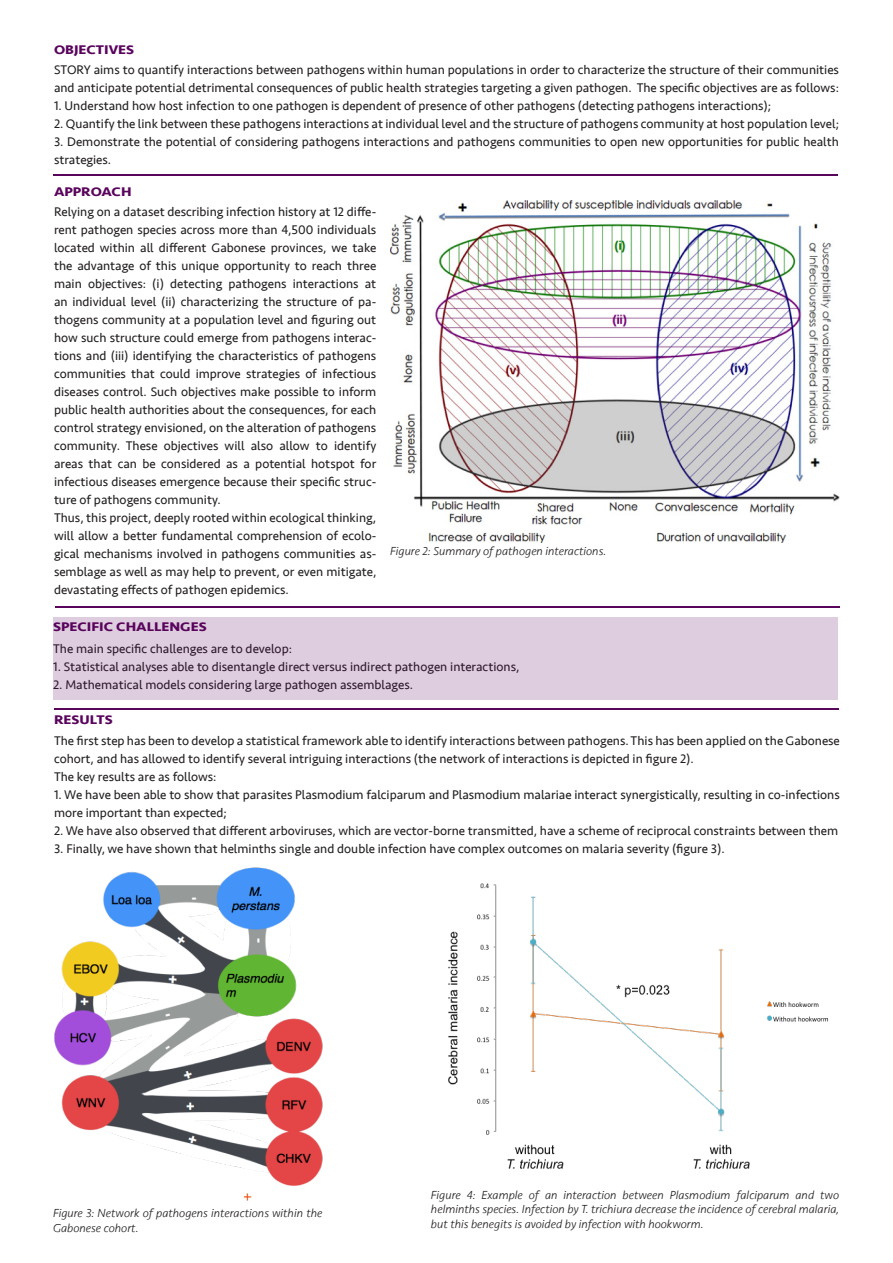
<style>
.page{position:relative;width:893px;height:1263px;background:#fff}
.page>*{position:absolute;margin:0;border:0;box-sizing:border-box;transform-origin:0 0}
.t1{font:12.9px/18px "Seravek";color:#231f20}
.t2{font:700 12.9px "Seravek";color:#59055c;scale:1.16 1}
.t3{font:italic 300 12px/14.4px "Seravek";color:#231f20}
</style>
<div class="page">
<img style="left:54px;top:867px;width:268px;height:334px">
<img style="left:448px;top:883px;width:380px;height:286px">
<img style="left:390px;top:201px;width:449px;height:341px">
<div style="left:53px;top:617px;width:785px;height:82px;background:#decddf"></div>
<hr style="left:53px;top:174px;width:785px;height:1px;background:#59055c">
<hr style="left:55px;top:606px;width:785px;height:2px;background:#59055c">
<hr style="left:54px;top:708px;width:785px;height:1px;background:#59055c">
<p class="t2" style="left:54px;top:39px;width:71px">OBJECTIVES</p>
<p class="t1" style="left:54px;top:61px;width:786px">STORY aims to quantify interactions between pathogens within human populations in order to characterize the structure of their communities and anticipate potential detrimental consequences of public health strategies targeting a given pathogen. The specific objectives are as follows:</p>
<p class="t1" style="left:54px;top:97px;width:719px">1. Understand how host infection to one pathogen is dependent of presence of other pathogens (detecting pathogens interactions);</p>
<p class="t1" style="left:54px;top:115px;width:786px">2. Quantify the link between these pathogens interactions at individual level and the structure of pathogens community at host population level;</p>
<p class="t1" style="left:54px;top:133px;width:786px">3. Demonstrate the potential of considering pathogens interactions and pathogens communities to open new opportunities for public health strategies.</p>
<p class="t2" style="left:54px;top:182px;width:68px">APPROACH</p>
<p class="t1" style="left:54px;top:203px;width:324px;text-align:justify">Relying on a dataset describing infection history at 12 diffe&shy;rent pathogen species across more than 4,500 individuals located within all different Gabonese provinces, we take the advantage of this unique opportunity to reach three main objectives: (i) detecting pathogens interactions at an individual level (ii) characterizing the structure of pa&shy;thogens community at a population level and figuring out how such structure could emerge from pathogens interac&shy;tions and (iii) identifying the characteristics of pathogens communities that could improve strategies of infectious diseases control. Such objectives make possible to inform public health authorities about the consequences, for each control strategy envisioned, on the alteration of pathogens community. These objectives will also allow to identify areas that can be considered as a potential hotspot for infectious diseases emergence because their specific struc&shy;ture of pathogens community.</p>
<p class="t1" style="left:54px;top:509px;width:324px;text-align:justify">Thus, this project, deeply rooted within ecological thinking, will allow a better fundamental comprehension of ecolo&shy;gical mechanisms involved in pathogens communities as&shy;semblage as well as may help to prevent, or even mitigate, devastating effects of pathogen epidemics.</p>
<p class="t3" style="left:390px;top:544px;width:218px">Figure 2: Summary of pathogen interactions.</p>
<p class="t2" style="left:53px;top:616px;width:134px">SPECIFIC CHALLENGES</p>
<p class="t1" style="left:53px;top:639px;width:240px">The main specific challenges are to develop:</p>
<p class="t1" style="left:53px;top:657px;width:468px">1. Statistical analyses able to disentangle direct versus indirect pathogen interactions,</p>
<p class="t1" style="left:53px;top:675px;width:361px">2. Mathematical models considering large pathogen assemblages.</p>
<p class="t2" style="left:54px;top:709px;width:52px">RESULTS</p>
<p class="t1" style="left:54px;top:732px;width:787px">The first step has been to develop a statistical framework able to identify interactions between pathogens. This has been applied on the Gabonese cohort, and has allowed to identify several intriguing interactions (the network of interactions is depicted in figure 2).</p>
<p class="t1" style="left:54px;top:768px;width:164px">The key results are as follows:</p>
<p class="t1" style="left:54px;top:786px;width:787px">1. We have been able to show that parasites Plasmodium falciparum and Plasmodium malariae interact synergistically, resulting in co-infections more important than expected;</p>
<p class="t1" style="left:54px;top:822px;width:786px">2. We have also observed that different arboviruses, which are vector-borne transmitted, have a scheme of reciprocal constraints between them</p>
<p class="t1" style="left:54px;top:840px;width:672px">3. Finally, we have shown that helminths single and double infection have complex outcomes on malaria severity (figure 3).</p>
<p class="t3" style="left:53px;top:1206px;width:271px">Figure 3: Network of pathogens interactions within the<br>Gabonese cohort.</p>
<p class="t3" style="left:431px;top:1188px;width:410px;text-align:justify">Figure 4: Example of an interaction between Plasmodium falciparum and two helminths species. Infection by T. trichiura decrease the incidence of cerebral malaria, but this benegits is avoided by infection with hookworm.</p>
</div>
